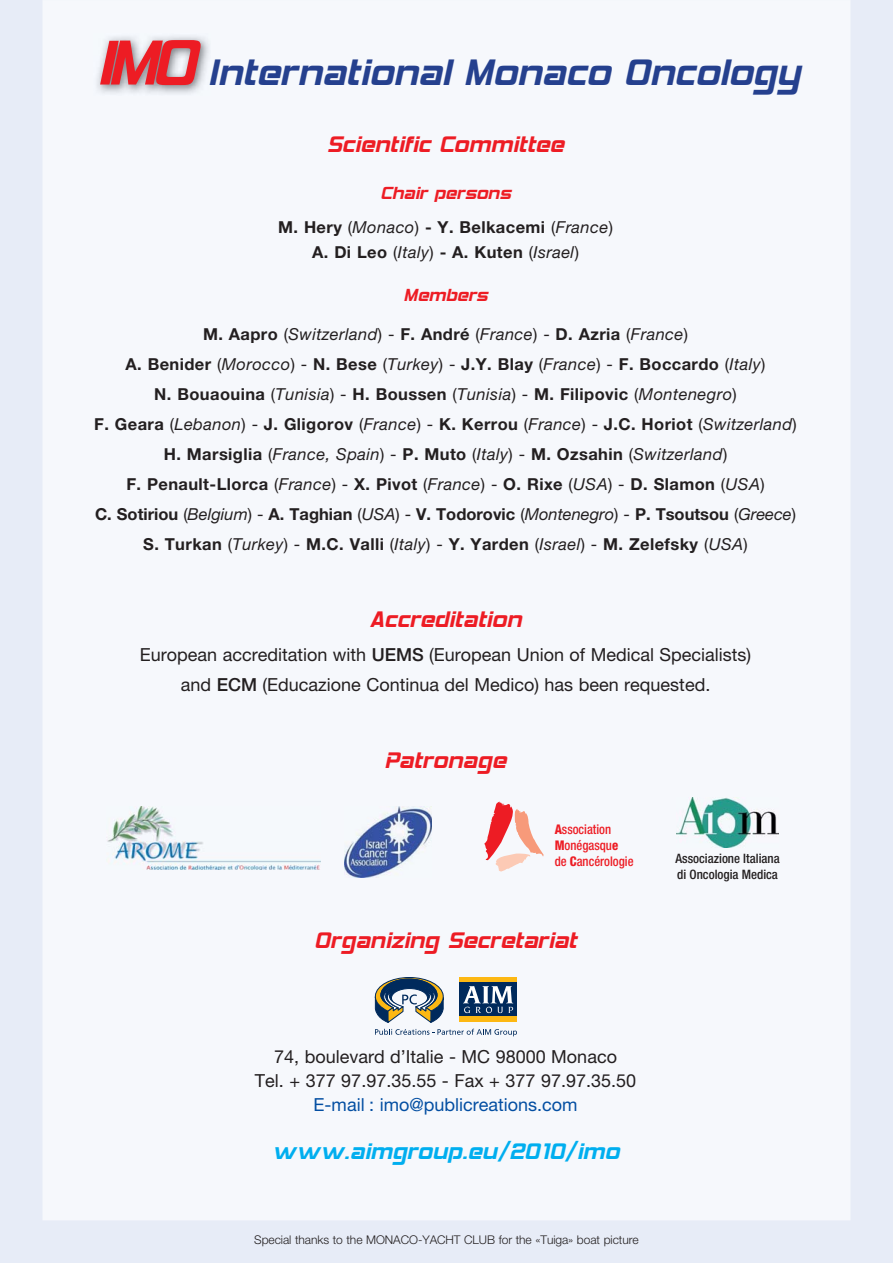
<style>
.page{position:relative;width:893px;height:1263px;background:#e7ecf7}
.page>*{position:absolute;margin:0;border:0;box-sizing:border-box;transform-origin:0 0}
.t1{font:44.1px "Hemi Head 426";color:#25408e}
.t2{font:27px "Hemi Head 426";color:#ed1c24}
.t3{font:27px "Hemi Head 426";color:#00aeef}
.t4{font:21px "Hemi Head 426";color:#ed1c24}
.t5{font:18px/30px "Helvetica Neue LT";color:#231f20;text-align:center}
.t6{font:18px "Helvetica Neue LT";color:#034ea2}
.t7{font:700 16.5px/30px "Helvetica Neue LT";letter-spacing:.025em;color:#231f20;text-align:center}
.t8{font:500 condensed 13.35px/16px "Helvetica Neue LT";color:#ed1c24;scale:.95 1}
.t9{font:500 condensed 12.9px/15.6px "Helvetica Neue LT";color:#231f20}
.t10{font:300 12px "Helvetica Neue LT";letter-spacing:-.005em;color:#231f20}
.s1{font-weight:400}
.s2{font-weight:400;font-style:italic}
.s3{font-weight:500}
.s4{font-weight:800}
</style>
<div class="page">
<div style="left:43px;top:0;width:807px;height:1220px;background:#f6f8fc"></div>
<div style="left:460px;top:977px;width:57px;height:6px;background:#fdb813"></div>
<div style="left:460px;top:983px;width:57px;height:33px;background:#002a5c"></div>
<div style="left:460px;top:1016px;width:57px;height:6px;background:#fdb813"></div>
<svg style="left:463px;top:986px;width:50px;height:27px"></svg>
<svg style="left:375px;top:1029px;width:142px;height:7px"></svg>
<svg style="left:371px;top:977px;width:76px;height:46px"></svg>
<img style="left:94px;top:34px;width:116px;height:61px">
<svg style="left:100px;top:40px;width:101px;height:45px;background:#de5e64"></svg>
<svg style="left:484px;top:802px;width:60px;height:70px"></svg>
<img style="left:107px;top:807px;width:214px;height:63px">
<img style="left:344px;top:807px;width:87px;height:70px">
<img style="left:677px;top:797px;width:101px;height:50px">
<h1 class="t1" style="left:208px;top:54px;width:594px">International Monaco Oncology</h1>
<h2 class="t2" style="left:327px;top:133px;width:238px">Scientific Committee</h2>
<p class="t4" style="left:380px;top:184px;width:132px">Chair persons</p>
<p class="t7" style="left:278px;top:216px;width:336px;line-height:25.5px">M. Hery <span class="s1">(</span><span class="s2">Monaco</span><span class="s1">)</span> - Y. Belkacemi <span class="s1">(</span><span class="s2">France</span><span class="s1">)<br></span>A. Di Leo <span class="s1">(</span><span class="s2">Italy</span><span class="s1">)</span> - A. Kuten <span class="s1">(</span><span class="s2">Israel</span><span class="s1">)</span></p>
<p class="t4" style="left:403px;top:287px;width:86px">Members</p>
<p class="t7" style="left:94px;top:321px;width:704px">M. Aapro <span class="s1">(</span><span class="s2">Switzerland</span><span class="s1">) -</span> F. André <span class="s1">(</span><span class="s2">France</span><span class="s1">) -</span> D. Azria <span class="s1">(</span><span class="s2">France</span><span class="s1">)<br></span>A. Benider <span class="s1">(</span><span class="s2">Morocco</span><span class="s1">) -</span> N. Bese <span class="s1">(</span><span class="s2">Turkey</span><span class="s1">) -</span> J.Y. Blay <span class="s1">(</span><span class="s2">France</span><span class="s1">) -</span> F. Boccardo <span class="s1">(</span><span class="s2">Italy</span><span class="s1">)<br></span>N. Bouaouina <span class="s1">(</span><span class="s2">Tunisia</span><span class="s1">) -</span> H. Boussen <span class="s1">(</span><span class="s2">Tunisia</span><span class="s1">) -</span> M. Filipovic <span class="s1">(</span><span class="s2">Montenegro</span><span class="s1">)<br></span>F. Geara <span class="s1">(</span><span class="s2">Lebanon</span><span class="s1">) -</span> J. Gligorov <span class="s1">(</span><span class="s2">France</span><span class="s1">) -</span> K. Kerrou <span class="s1">(</span><span class="s2">France</span><span class="s1">) -</span> J.C. Horiot <span class="s1">(</span><span class="s2">Switzerland</span><span class="s1">)<br></span>H. Marsiglia <span class="s1">(</span><span class="s2">France, Spain</span><span class="s1">) -</span> P. Muto <span class="s1">(</span><span class="s2">Italy</span><span class="s1">) -</span> M. Ozsahin <span class="s1">(</span><span class="s2">Switzerland</span><span class="s1">)<br></span>F. Penault-Llorca <span class="s1">(</span><span class="s2">France</span><span class="s1">) -</span> X. Pivot <span class="s1">(</span><span class="s2">France</span><span class="s1">) -</span> O. Rixe <span class="s1">(</span><span class="s2">USA</span><span class="s1">) -</span> D. Slamon <span class="s1">(</span><span class="s2">USA</span><span class="s1">)<br></span>C. Sotiriou <span class="s1">(</span><span class="s2">Belgium</span><span class="s1">) -</span> A. Taghian <span class="s1">(</span><span class="s2">USA</span><span class="s1">) -</span> V. Todorovic <span class="s1">(</span><span class="s2">Montenegro</span><span class="s1">) -</span> P. Tsoutsou <span class="s1">(</span><span class="s2">Greece</span><span class="s1">)<br></span>S. Turkan <span class="s1">(</span><span class="s2">Turkey</span><span class="s1">) -</span> M.C. Valli <span class="s1">(</span><span class="s2">Italy</span><span class="s1">) -</span> Y. Yarden <span class="s1">(</span><span class="s2">Israel</span><span class="s1">) -</span> M. Zelefsky <span class="s1">(</span><span class="s2">USA</span><span class="s1">)</span></p>
<h2 class="t2" style="left:369px;top:608px;width:153px">Accreditation</h2>
<p class="t5" style="left:140px;top:642px;width:613px">European accreditation with <span class="s3">UEMS</span> (European Union of Medical Specialists) and <span class="s3">ECM</span> (Educazione Continua del Medico) has been requested.</p>
<h2 class="t2" style="left:385px;top:749px;width:123px">Patronage</h2>
<p class="t8" style="left:555px;top:822px;width:85px"><span class="s4">A</span>ssociation<br><span class="s4">M</span>onégasqu<span class="s4">e<br></span>de <span class="s4">C</span>ancérologie</p>
<h2 class="t2" style="left:314px;top:929px;width:264px">Organizing Secretariat</h2>
<p class="t9" style="left:675px;top:852px;width:106px">Associazione Italiana di Oncologia Medica</p>
<p class="t5" style="left:255px;top:1047px;width:383px;line-height:24px">74, boulevard d’Italie - MC 98000 Monaco<br>Tel. + 377 97.97.35.55 - Fax + 377 97.97.35.50</p>
<p class="t6" style="left:314px;top:1098px;width:265px">E-mail : imo@publicreations.com</p>
<h2 class="t3" style="left:272px;top:1139px;width:349px">www.aimgroup.eu/2010/imo</h2>
<p class="t10" style="left:254px;top:1235px;width:386px">Special thanks to the MONACO-YACHT CLUB for the «Tuiga» boat picture</p>
</div>
